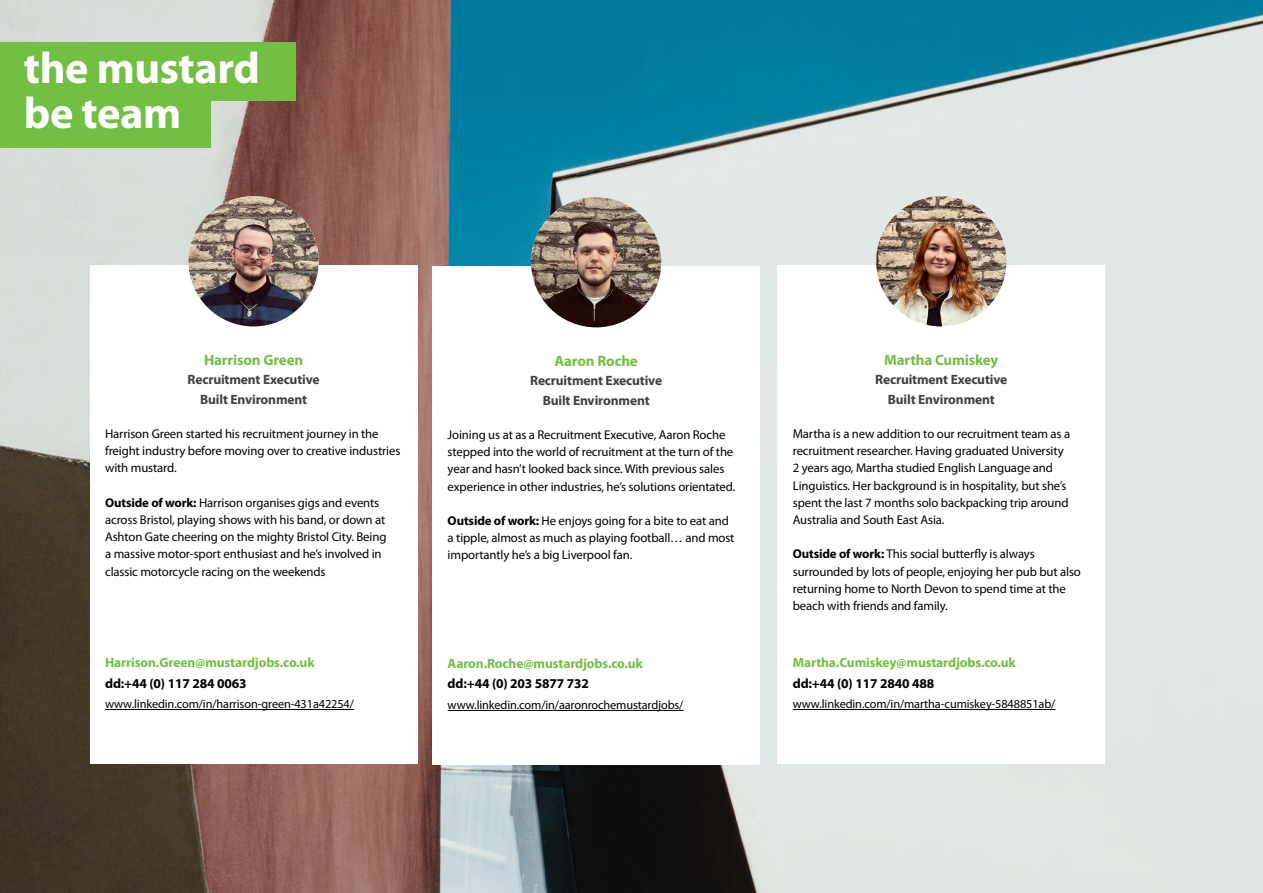
<style>
.page{position:relative;width:1263px;height:893px;background:#fff}
.page>*{position:absolute;margin:0;border:0;box-sizing:border-box;transform-origin:0 0}
.t1{font:700 44.25px/44.2px "Myriad Pro";letter-spacing:-.01em;color:#fff}
.t2{font:700 15px "Myriad Pro";letter-spacing:-.01em;color:#73bf43}
.t3{font:700 13.5px/19.5px "Myriad Pro";letter-spacing:-.01em;color:#414042;text-align:center}
.t4{font:700 13.5px "Myriad Pro";letter-spacing:-.01em;color:#73bf43}
.t5{font:700 13.5px "Myriad Pro";letter-spacing:-.01em;color:#000}
.t6{font:12.75px/17.2px "Myriad Pro";letter-spacing:-.01em;color:#000}
.t7{font:12.3px "Myriad Pro";letter-spacing:-.01em;color:#000}
.s1{font-weight:700}
</style>
<div class="page">
<img style="left:0;top:0;width:1263px;height:893px">
<div style="left:0;top:43px;width:296px;height:58px;background:#73bf43"></div>
<div style="left:0;top:89px;width:210px;height:58px;background:#73bf43"></div>
<div style="left:90px;top:265px;width:327px;height:498px;background:#fff"></div>
<img style="left:188px;top:196px;width:131px;height:130px;border-radius:65px">
<hr style="left:105px;top:709px;width:249px;height:1px;background:#000">
<div style="left:777px;top:265px;width:328px;height:498px;background:#fff"></div>
<img style="left:876px;top:196px;width:130px;height:130px;border-radius:65px">
<hr style="left:793px;top:709px;width:262px;height:1px;background:#000">
<div style="left:432px;top:266px;width:328px;height:498px;background:#fff"></div>
<img style="left:531px;top:197px;width:130px;height:130px;border-radius:65px">
<hr style="left:448px;top:710px;width:235px;height:1px;background:#000">
<h1 class="t1" style="left:24px;top:45px;width:237px">the mustard be team</h1>
<p class="t2" style="left:204px;top:350px;width:101px">Harrison Green</p>
<p class="t3" style="left:188px;top:369px;width:134px">Recruitment Executive<br>Built Environment</p>
<p class="t6" style="left:105px;top:425px;width:297px">Harrison Green started his recruitment journey in the freight industry before moving over to creative industries with mustard.</p>
<p class="t6" style="left:105px;top:494px;width:283px"><span class="s1">Outside of work:</span> Harrison organises gigs and events across Bristol, playing shows with his band, or down at Ashton Gate cheering on the mighty Bristol City. Being a massive motor-sport enthusiast and he’s involved in classic motorcycle racing on the weekends</p>
<p class="t4" style="left:105px;top:653px;width:211px">Harrison.Green@mustardjobs.co.uk</p>
<p class="t5" style="left:105px;top:674px;width:143px">dd:+44 (0) 117 284 0063</p>
<p class="t7" style="left:105px;top:696px;width:250px">www.linkedin.com/in/harrison-green-431a42254/</p>
<p class="t2" style="left:554px;top:351px;width:85px">Aaron Roche</p>
<p class="t3" style="left:530px;top:370px;width:134px">Recruitment Executive<br>Built Environment</p>
<p class="t6" style="left:448px;top:426px;width:289px">Joining us at as a Recruitment Executive, Aaron Roche stepped into the world of recruitment at the turn of the year and hasn’t looked back since. With previous sales experience in other industries, he’s solutions orientated.</p>
<p class="t6" style="left:448px;top:512px;width:288px"><span class="s1">Outside of work:</span> He enjoys going for a bite to eat and a tipple, almost as much as playing football… and most importantly he’s a big Liverpool fan.</p>
<p class="t4" style="left:448px;top:654px;width:197px">Aaron.Roche@mustardjobs.co.uk</p>
<p class="t5" style="left:448px;top:675px;width:143px">dd:+44 (0) 203 5877 732</p>
<p class="t7" style="left:448px;top:697px;width:237px">www.linkedin.com/in/aaronrochemustardjobs/</p>
<p class="t2" style="left:884px;top:350px;width:116px">Martha Cumiskey</p>
<p class="t3" style="left:875px;top:369px;width:134px">Recruitment Executive<br>Built Environment</p>
<p class="t6" style="left:793px;top:425px;width:279px">Martha is a new addition to our recruitment team as a recruitment researcher. Having graduated University 2 years ago, Martha studied English Language and Linguistics. Her background is in hospitality, but she’s spent the last 7 months solo backpacking trip around Australia and South East Asia.</p>
<p class="t6" style="left:793px;top:545px;width:290px"><span class="s1">Outside of work:</span> This social butterfly is always surrounded by lots of people, enjoying her pub but also returning home to North Devon to spend time at the beach with friends and family.</p>
<p class="t4" style="left:793px;top:653px;width:225px">Martha.Cumiskey@mustardjobs.co.uk</p>
<p class="t5" style="left:793px;top:674px;width:143px">dd:+44 (0) 117 2840 488</p>
<p class="t7" style="left:793px;top:696px;width:264px">www.linkedin.com/in/martha-cumiskey-5848851ab/</p>
</div>
